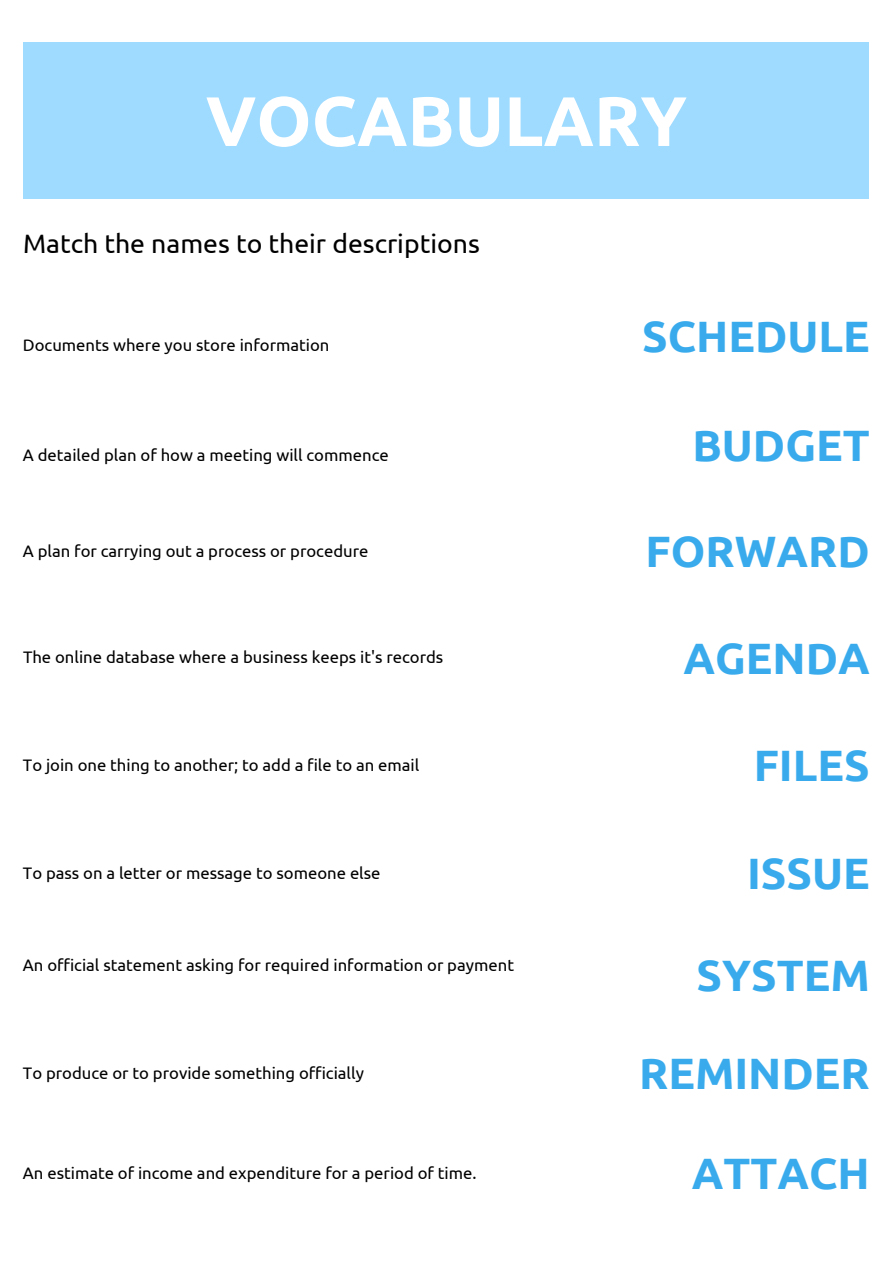
<style>
.page{position:relative;width:893px;height:1264px;background:#fff}
.page>*{position:absolute;margin:0;border:0;box-sizing:border-box;transform-origin:0 0}
.t1{font:700 70.05px "Ubuntu";color:#fff}
.t2{font:700 43.95px "Ubuntu";color:#39abed}
.t3{font:26.55px "Ubuntu";color:#000}
.t4{font:16.65px "Ubuntu";color:#000}
</style>
<div class="page">
<div style="left:23px;top:42px;width:845px;height:156px;background:#9edbff"></div>
<h1 class="t1" style="left:206px;top:81px;width:482px">VOCABULARY</h1>
<h3 class="t3" style="left:23px;top:228px;width:458px">Match the names to their descriptions</h3>
<p class="t4" style="left:23px;top:336px;width:308px">Documents where you store information</p>
<p class="t4" style="left:23px;top:445px;width:367px">A detailed plan of how a meeting will commence</p>
<p class="t4" style="left:23px;top:541px;width:347px">A plan for carrying out a process or procedure</p>
<p class="t4" style="left:23px;top:648px;width:422px">The online database where a business keeps it's records</p>
<p class="t4" style="left:23px;top:755px;width:398px">To join one thing to another; to add a file to an email</p>
<p class="t4" style="left:23px;top:863px;width:359px">To pass on a letter or message to someone else</p>
<p class="t4" style="left:23px;top:955px;width:492px">An official statement asking for required information or payment</p>
<p class="t4" style="left:23px;top:1063px;width:342px">To produce or to provide something officially</p>
<p class="t4" style="left:23px;top:1163px;width:455px">An estimate of income and expenditure for a period of time.</p>
<h2 class="t2" style="left:642px;top:311px;width:229px">SCHEDULE</h2>
<h2 class="t2" style="left:692px;top:420px;width:179px">BUDGET</h2>
<h2 class="t2" style="left:645px;top:526px;width:226px">FORWARD</h2>
<h2 class="t2" style="left:683px;top:632px;width:188px">AGENDA</h2>
<h2 class="t2" style="left:753px;top:740px;width:117px">FILES</h2>
<h2 class="t2" style="left:747px;top:848px;width:124px">ISSUE</h2>
<h2 class="t2" style="left:696px;top:950px;width:175px">SYSTEM</h2>
<h2 class="t2" style="left:639px;top:1048px;width:232px">REMINDER</h2>
<h2 class="t2" style="left:691px;top:1148px;width:179px">ATTACH</h2>
</div>
